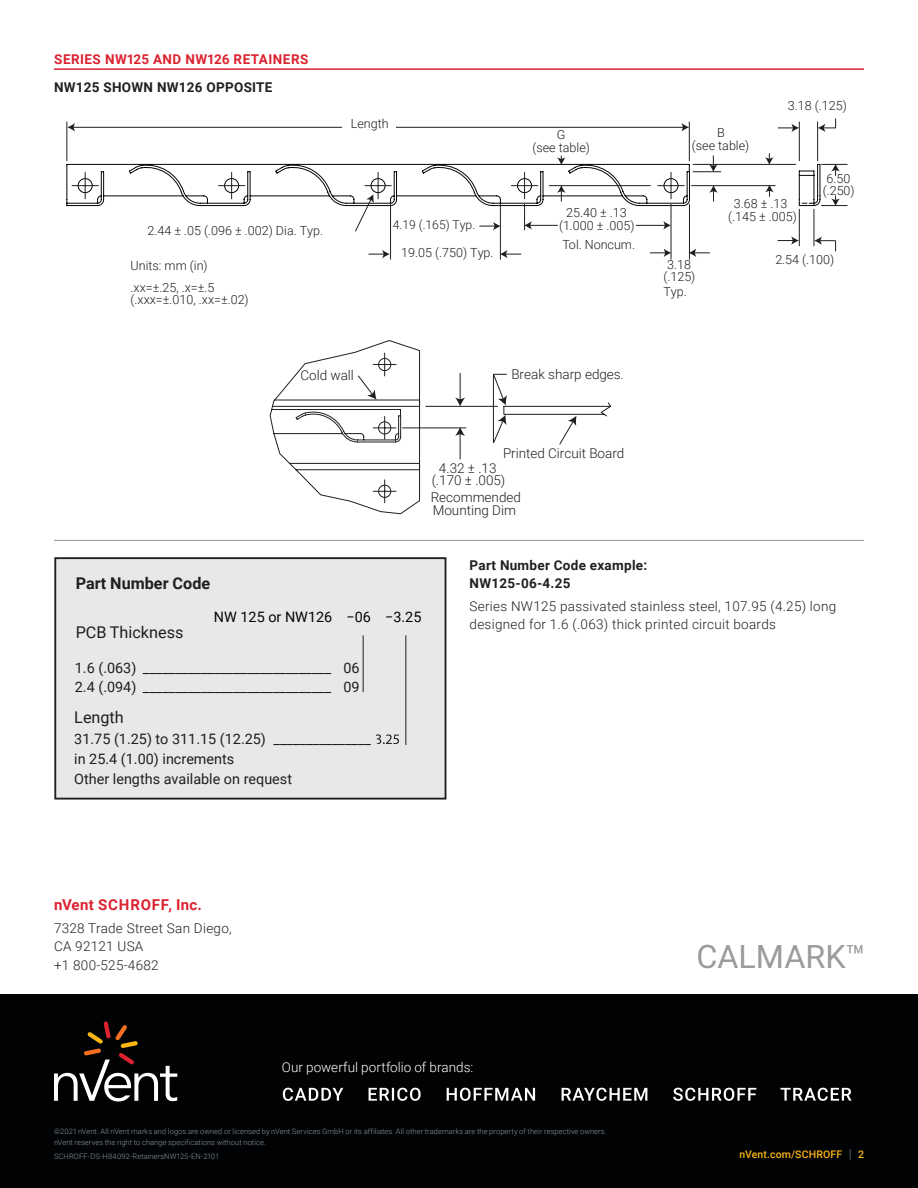
<style>
.page{position:relative;width:918px;height:1188px;background:#fff}
.page>*{position:absolute;margin:0;border:0;box-sizing:border-box;transform-origin:0 0}
.t1{font:32.25px "Roboto";color:#9a9b9b}
.t2{font:16.2px "Roboto";color:#211e1e}
.t3{font:700 16.2px "Roboto";color:#211e1e}
.Country_Red_-_nVent{font:700 15px "Roboto";letter-spacing:.035em;color:#db2230}
.t4{font:14.4px/20.2px "Roboto";color:#211e1e}
.t5{font:14.4px "Roboto";color:#050504}
.Robot_Light{font:300 13.5px/18.8px "Roboto";letter-spacing:.02em;color:#231f20}
.t6{font:300 13.5px/12.6px "Roboto";color:#211e1e;text-align:center}
.Robot_Light-2{font:700 13.5px "Roboto";letter-spacing:.02em;color:#231f20}
.t7{font:300 13.5px "Roboto";color:#fff}
.Subhead_-_nVent_Data{font:700 13.5px "Roboto";letter-spacing:.035em;color:#db2230}
.t8{font:300 12.6px/12.6px "Roboto";color:#211e1e;text-align:center}
.t9{font:300 12.15px "Roboto";color:#211e1e}
.t10{font:500 10.5px "Roboto";letter-spacing:.015em;color:#fcb615}
.t11{font:300 7.5px/10.5px "Roboto";letter-spacing:.01em;color:#8f959e}
.s1{font-weight:300;font-size:12.6px;color:#8f959e}
</style>
<div class="page">
<div style="left:0;top:994px;width:918px;height:194px;background:#010203"></div>
<svg style="left:283px;top:1088px;width:568px;height:13px"></svg>
<svg style="left:54px;top:1021px;width:123px;height:81px"></svg>
<svg style="left:270px;top:340px;width:341px;height:174px"></svg>
<hr style="left:426px;top:406px;width:72px;height:1px;background:#211e1e">
<hr style="left:402px;top:428px;width:64px;height:1px;background:#211e1e">
<svg style="left:455px;top:373px;width:10px;height:34px"></svg>
<svg style="left:559px;top:416px;width:18px;height:29px"></svg>
<svg style="left:493px;top:415px;width:14px;height:29px"></svg>
<svg style="left:455px;top:427px;width:10px;height:32px"></svg>
<svg style="left:493px;top:374px;width:14px;height:31px"></svg>
<hr style="left:493px;top:375px;width:1px;height:68px;background:#211e1e">
<svg style="left:373px;top:480px;width:23px;height:23px"></svg>
<svg style="left:373px;top:416px;width:23px;height:23px"></svg>
<svg style="left:358px;top:353px;width:38px;height:47px"></svg>
<hr style="left:799px;top:209px;width:1px;height:37px;background:#211e1e">
<hr style="left:814px;top:209px;width:1px;height:37px;background:#211e1e">
<hr style="left:693px;top:164px;width:103px;height:1px;background:#211e1e">
<hr style="left:799px;top:122px;width:1px;height:39px;background:#211e1e">
<hr style="left:817px;top:122px;width:1px;height:39px;background:#211e1e">
<hr style="left:692px;top:185px;width:83px;height:1px;background:#211e1e">
<hr style="left:390px;top:204px;width:1px;height:55px;background:#211e1e">
<hr style="left:500px;top:204px;width:1px;height:55px;background:#211e1e">
<hr style="left:689px;top:204px;width:1px;height:55px;background:#211e1e">
<hr style="left:671px;top:204px;width:1px;height:55px;background:#211e1e">
<hr style="left:67px;top:122px;width:1px;height:39px;background:#211e1e">
<hr style="left:689px;top:122px;width:1px;height:39px;background:#211e1e">
<hr style="left:73px;top:127px;width:611px;height:1px;background:#211e1e">
<svg style="left:681px;top:123px;width:8px;height:9px"></svg>
<svg style="left:67px;top:123px;width:8px;height:9px"></svg>
<svg style="left:778px;top:124px;width:21px;height:8px"></svg>
<svg style="left:369px;top:250px;width:21px;height:8px"></svg>
<svg style="left:500px;top:250px;width:21px;height:8px"></svg>
<svg style="left:650px;top:249px;width:21px;height:8px"></svg>
<svg style="left:690px;top:249px;width:20px;height:8px"></svg>
<svg style="left:778px;top:236px;width:21px;height:9px"></svg>
<svg style="left:814px;top:236px;width:22px;height:15px"></svg>
<svg style="left:765px;top:153px;width:9px;height:12px"></svg>
<svg style="left:765px;top:185px;width:9px;height:12px"></svg>
<svg style="left:798px;top:163px;width:49px;height:43px"></svg>
<svg style="left:818px;top:118px;width:18px;height:14px"></svg>
<svg style="left:66px;top:156px;width:655px;height:76px"></svg>
<div style="left:342px;top:119px;width:54px;height:20px;background:#fff"></div>
<hr style="left:54px;top:68px;width:810px;height:2px;background:#db2230">
<div style="left:55px;top:558px;width:390px;height:241px;background:#e7e8e9"></div>
<hr style="left:363px;top:635px;width:1px;height:57px;background:#211e1e">
<hr style="left:406px;top:635px;width:1px;height:110px;background:#211e1e">
<svg style="left:376px;top:734px;width:23px;height:10px"></svg>
<div style="left:54px;top:557px;width:392px;height:243px;border:2px solid #211e1e"></div>
<hr style="left:54px;top:540px;width:810px;height:1px;background:#8f959e">
<p class="Subhead_-_nVent_Data" style="left:54px;top:50px;width:256px">SERIES NW125 AND NW126 RETAINERS</p>
<p class="Robot_Light-2" style="left:54px;top:78px;width:220px">NW125 SHOWN NW126 OPPOSITE</p>
<p class="t8" style="left:148px;top:224px;width:177px">2.44 ± .05 (.096 ± .002) Dia. Typ.</p>
<p class="t8" style="left:131px;top:254px;width:85px;line-height:22.2px;text-align:left">Units: mm (in) .xx=±.25, .x=±.5</p>
<p class="t8" style="left:131px;top:293px;width:120px">(.xxx=±.010, .xx=±.02)</p>
<p class="t8" style="left:351px;top:117px;width:39px">Length</p>
<p class="t8" style="left:532px;top:128px;width:59px">G<br>(see table)</p>
<p class="t9" style="left:393px;top:216px;width:84px">4.19 (.165) Typ.</p>
<p class="t8" style="left:559px;top:206px;width:77px">25.40 ± .13 (1.000 ± .005)</p>
<p class="t8" style="left:562px;top:238px;width:74px">Tol. Noncum.</p>
<p class="t8" style="left:401px;top:246px;width:94px">19.05 (.750) Typ.</p>
<p class="t6" style="left:301px;top:368px;width:55px">Cold wall</p>
<p class="t6" style="left:511px;top:367px;width:114px">Break sharp edges.</p>
<p class="t6" style="left:503px;top:446px;width:123px">Printed Circuit Board</p>
<p class="t6" style="left:432px;top:461px;width:75px">4.32 ± .13 (.170 ± .005)</p>
<p class="t6" style="left:431px;top:490px;width:92px;text-align:left">Recommended<br>Mounting Dim</p>
<p class="t8" style="left:692px;top:126px;width:59px">B<br>(see table)</p>
<p class="t8" style="left:788px;top:99px;width:60px">3.18 (.125)</p>
<p class="t8" style="left:663px;top:257px;width:33px">3.18 (.125)</p>
<p class="t8" style="left:663px;top:285px;width:25px">Typ.</p>
<p class="t8" style="left:728px;top:197px;width:70px">3.68 ± .13 (.145 ± .005)</p>
<p class="t8" style="left:823px;top:172px;width:33px">6.50 (.250)</p>
<p class="t8" style="left:775px;top:253px;width:60px">2.54 (.100)</p>
<p class="t3" style="left:76px;top:572px;width:136px">Part Number Code</p>
<p class="t2" style="left:76px;top:620px;width:109px">PCB Thickness</p>
<p class="t4" style="left:75px;top:657px;width:286px;line-height:19.5px">1.6 (.063) _____________________________ 06<br>2.4 (.094) _____________________________ 09</p>
<p class="t2" style="left:74px;top:706px;width:51px">Length</p>
<p class="t4" style="left:74px;top:728px;width:298px">31.75 (1.25) to 311.15 (12.25) _______________ in 25.4 (1.00) increments<br>Other lengths available on request</p>
<p class="t5" style="left:214px;top:607px;width:209px">NW 125 or NW126 −06 −3.25</p>
<p class="Country_Red_-_nVent" style="left:54px;top:894px;width:149px">nVent SCHROFF, Inc.</p>
<p class="Robot_Light" style="left:54px;top:918px;width:179px">7328 Trade Street San Diego,<br>CA 92121 USA<br>+1 800-525-4682</p>
<p class="Robot_Light-2" style="left:470px;top:556px;width:179px">Part Number Code example:</p>
<p class="Robot_Light-2" style="left:470px;top:574px;width:102px">NW125-06-4.25</p>
<p class="Robot_Light" style="left:470px;top:596px;width:368px;line-height:18px">Series NW125 passivated stainless steel, 107.95 (4.25) long designed for 1.6 (.063) thick printed circuit boards</p>
<p class="t1" style="left:696px;top:934px;width:171px">CALMARK™</p>
<h3 class="t7" style="left:282px;top:1057px;width:193px">Our powerful portfolio of brands:</h3>
<p class="t11" style="left:54px;top:1126px;width:554px">©2021 nVent. All nVent marks and logos are owned or licensed by nVent Services GmbH or its affiliates. All other trademarks are the property of their respective owners. nVent reserves the right to change specifications without notice.</p>
<p class="t11" style="left:54px;top:1151px;width:166px">SCHROFF-DS-H84092-RetainersNW125-EN-2101</p>
<h3 class="t10" style="left:740px;top:1147px;width:126px">nVent.com/SCHROFF <span class="s1">|</span> 2</h3>
</div>
